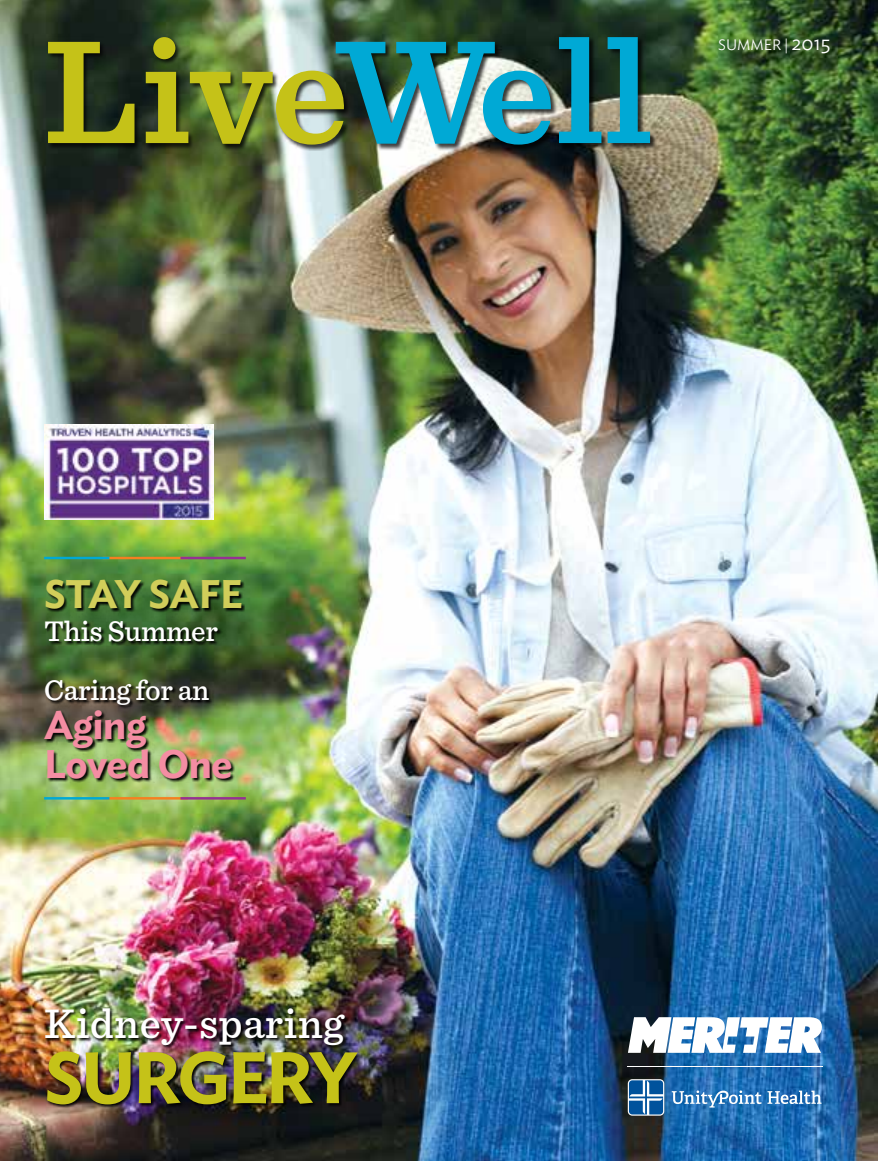
<style>
.page{position:relative;width:878px;height:1161px;background:#fff}
.page>*{position:absolute;margin:0;border:0;box-sizing:border-box;transform-origin:0 0}
.t1{font:600 72px "Ideal Sans";letter-spacing:-.045em;color:#c5c218}
.t2{font:500 43.2px "Sentinel";letter-spacing:.01em;color:#fff}
.t3{font:600 39.6px/39px "Ideal Sans";letter-spacing:-.01em;color:#f48da3}
.t4{font:600 39.6px "Ideal Sans";letter-spacing:-.02em;color:#d1ce5a}
.t5{font:500 29.7px/59.1px "Sentinel";letter-spacing:-.01em;color:#fff}
.t6{font:300 15px "Ideal Sans";color:#fff}
.s1{font-family:"Sentinel";font-size:16.5px}
.s2{font-size:21px}
</style>
<div class="page">
<img style="left:0;top:0;width:878px;height:1161px">
<div style="left:45px;top:580px;width:200px;height:65px;background:#000;opacity:.95"></div>
<div style="left:44px;top:680px;width:191px;height:102px;background:#000;opacity:.95"></div>
<hr style="left:102px;top:797px;width:86px;height:3px;background:#f58021">
<hr style="left:44px;top:797px;width:65px;height:3px;background:#00a9d5">
<hr style="left:180px;top:797px;width:66px;height:3px;background:#953192">
<hr style="left:102px;top:557px;width:86px;height:2px;background:#f58021">
<hr style="left:44px;top:557px;width:65px;height:2px;background:#00a9d5">
<hr style="left:180px;top:557px;width:66px;height:2px;background:#953192">
<div style="left:45px;top:1008px;width:316px;height:100px;background:#000;opacity:.9"></div>
<hr style="left:627px;top:1066px;width:195px;height:1px;background:#fff">
<svg style="left:628px;top:1017px;width:194px;height:36px"></svg>
<svg style="left:627px;top:1079px;width:37px;height:37px"></svg>
<svg style="left:671px;top:1090px;width:90px;height:18px;background:#5b96c9"></svg>
<svg style="left:767px;top:1091px;width:54px;height:13px"></svg>
<img style="left:45px;top:424px;width:169px;height:96px">
<div style="left:48px;top:37px;width:608px;height:114px;background:#000;opacity:.75"></div>
<svg style="left:48px;top:42px;width:86px;height:101px;background:#5e651a"></svg>
<img style="left:146px;top:42px;width:405px;height:103px">
<svg style="left:559px;top:37px;width:42px;height:106px;background:#1e7889"></svg>
<svg style="left:607px;top:37px;width:43px;height:106px;background:#257f8c"></svg>
<div style="left:153px;top:37px;width:22px;height:22px;background:#c5c218;border-radius:50%"></div>
<h3 class="t4" style="left:44px;top:563px;width:200px">STAY SAFE</h3>
<p class="t5" style="left:44px;top:600px;width:175px">This Summer<br>Caring for an</p>
<h3 class="t3" style="left:44px;top:703px;width:190px">Aging<br>Loved One</h3>
<h2 class="t2" style="left:44px;top:991px;width:301px">Kidney-sparing</h2>
<h1 class="t1" style="left:44px;top:1021px;width:314px">SURGERY</h1>
<p class="t6" style="left:718px;top:33px;width:114px">SUMMER <span class="s1">|</span> <span class="s2">2015</span></p>
</div>
